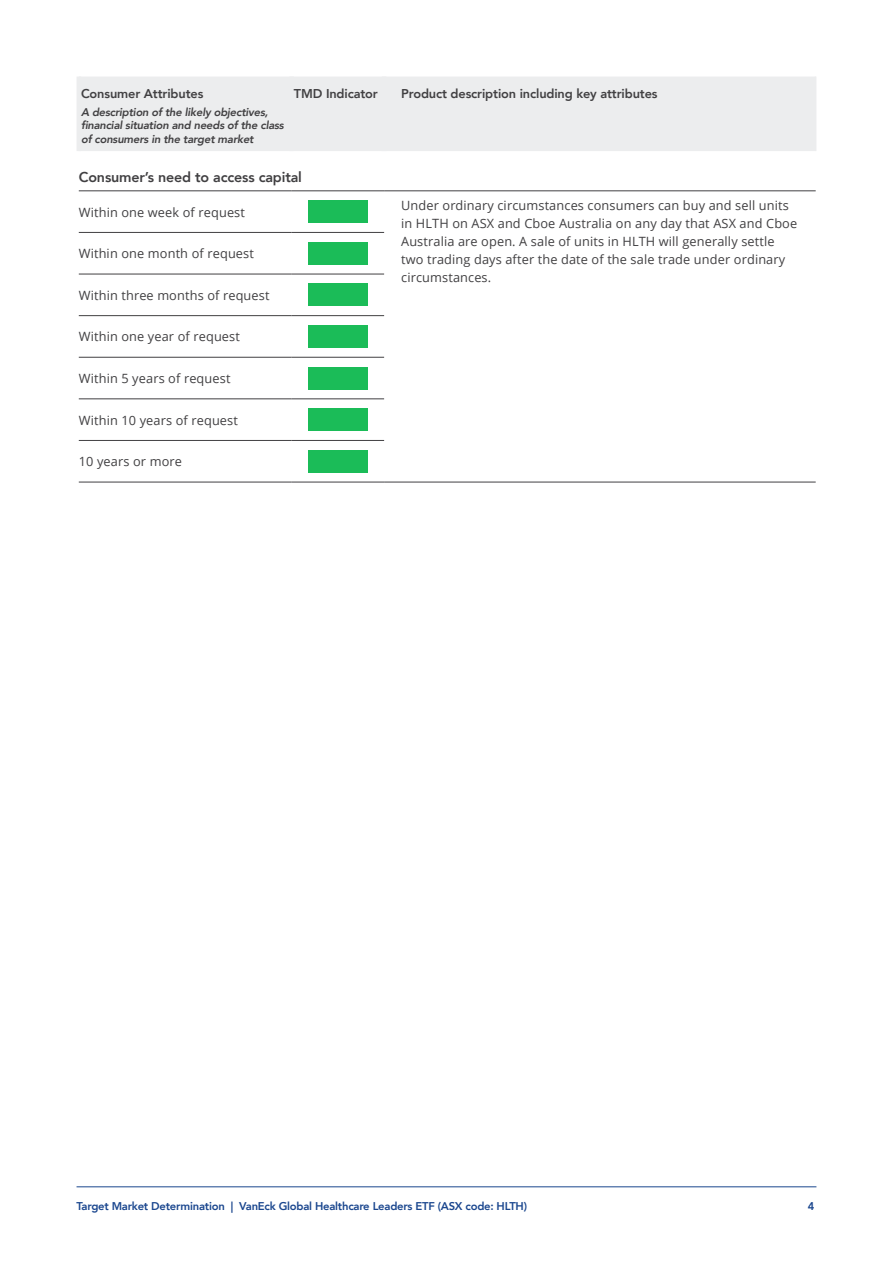
<style>
.page{position:relative;width:893px;height:1263px;background:#fff}
.page>*{position:absolute;margin:0;border:0;box-sizing:border-box;transform-origin:0 0}
.t1{font:800 14.25px "Avenir";letter-spacing:-.01em;color:#414042}
.t2{font:12.75px/18px "Open Sans";letter-spacing:.01em;color:#414042}
.t3{font:800 12.75px "Avenir";letter-spacing:-.01em;color:#414042}
.t4{font:italic 800 11.25px/13.5px "Avenir";letter-spacing:-.02em;color:#414042}
.t5{font:800 11.25px "Avenir";letter-spacing:-.02em;color:#1a468e}
</style>
<div class="page">
<hr style="left:77px;top:1186px;width:739px;height:1px;background:#1a468e">
<div style="left:81px;top:77px;width:734px;height:74px;background:#ecedee"></div>
<hr style="left:382px;top:77px;width:4px;height:74px;background:#ecedee">
<hr style="left:79px;top:232px;width:213px;height:1px;background:#414042">
<hr style="left:79px;top:274px;width:213px;height:1px;background:#414042">
<hr style="left:79px;top:315px;width:213px;height:1px;background:#414042">
<hr style="left:384px;top:482px;width:432px;height:1px;background:#414042">
<hr style="left:292px;top:274px;width:92px;height:1px;background:#414042">
<hr style="left:292px;top:232px;width:92px;height:1px;background:#414042">
<hr style="left:292px;top:315px;width:92px;height:1px;background:#414042">
<div style="left:289px;top:77px;width:5px;height:74px;background:#ecedee"></div>
<hr style="left:815px;top:77px;width:1px;height:74px;background:#ecedee">
<hr style="left:77px;top:77px;width:4px;height:74px;background:#ecedee">
<hr style="left:79px;top:357px;width:213px;height:1px;background:#414042">
<hr style="left:79px;top:399px;width:213px;height:1px;background:#414042">
<hr style="left:79px;top:440px;width:213px;height:1px;background:#414042">
<hr style="left:79px;top:482px;width:213px;height:1px;background:#414042">
<hr style="left:292px;top:357px;width:92px;height:1px;background:#414042">
<hr style="left:292px;top:399px;width:92px;height:1px;background:#414042">
<hr style="left:292px;top:440px;width:92px;height:1px;background:#414042">
<hr style="left:292px;top:482px;width:92px;height:1px;background:#414042">
<hr style="left:79px;top:190px;width:213px;height:1px;background:#414042">
<hr style="left:292px;top:190px;width:92px;height:1px;background:#414042">
<hr style="left:384px;top:190px;width:432px;height:1px;background:#414042">
<div style="left:308px;top:200px;width:59px;height:23px;background:#1bbc58"></div>
<div style="left:308px;top:242px;width:59px;height:23px;background:#1bbc58"></div>
<div style="left:308px;top:283px;width:59px;height:23px;background:#1bbc58"></div>
<div style="left:308px;top:325px;width:59px;height:23px;background:#1bbc58"></div>
<div style="left:308px;top:367px;width:59px;height:22px;background:#1bbc58"></div>
<div style="left:308px;top:408px;width:59px;height:23px;background:#1bbc58"></div>
<div style="left:308px;top:450px;width:59px;height:23px;background:#1bbc58"></div>
<p class="t3" style="left:81px;top:83px;width:124px">Consumer Attributes</p>
<p class="t4" style="left:81px;top:105px;width:204px">A description of the likely objectives, financial situation and needs of the class of consumers in the target market</p>
<p class="t3" style="left:294px;top:83px;width:85px">TMD Indicator</p>
<p class="t3" style="left:401px;top:83px;width:258px">Product description including key attributes</p>
<p class="t1" style="left:79px;top:166px;width:225px">Consumer’s need to access capital</p>
<p class="t2" style="left:79px;top:203px;width:168px">Within one week of request</p>
<p class="t2" style="left:401px;top:196px;width:398px">Under ordinary circumstances consumers can buy and sell units in HLTH on ASX and Cboe Australia on any day that ASX and Cboe Australia are open. A sale of units in HLTH will generally settle two trading days after the date of the sale trade under ordinary circumstances.</p>
<p class="t2" style="left:79px;top:244px;width:177px">Within one month of request</p>
<p class="t2" style="left:79px;top:286px;width:192px">Within three months of request</p>
<p class="t2" style="left:79px;top:327px;width:163px">Within one year of request</p>
<p class="t2" style="left:79px;top:369px;width:153px">Within 5 years of request</p>
<p class="t2" style="left:79px;top:411px;width:161px">Within 10 years of request</p>
<p class="t2" style="left:79px;top:452px;width:105px">10 years or more</p>
<p class="t5" style="left:77px;top:1197px;width:452px">Target Market Determination | VanEck Global Healthcare Leaders ETF (ASX code: HLTH)</p>
<p class="t5" style="left:808px;top:1197px;width:8px">4</p>
</div>
